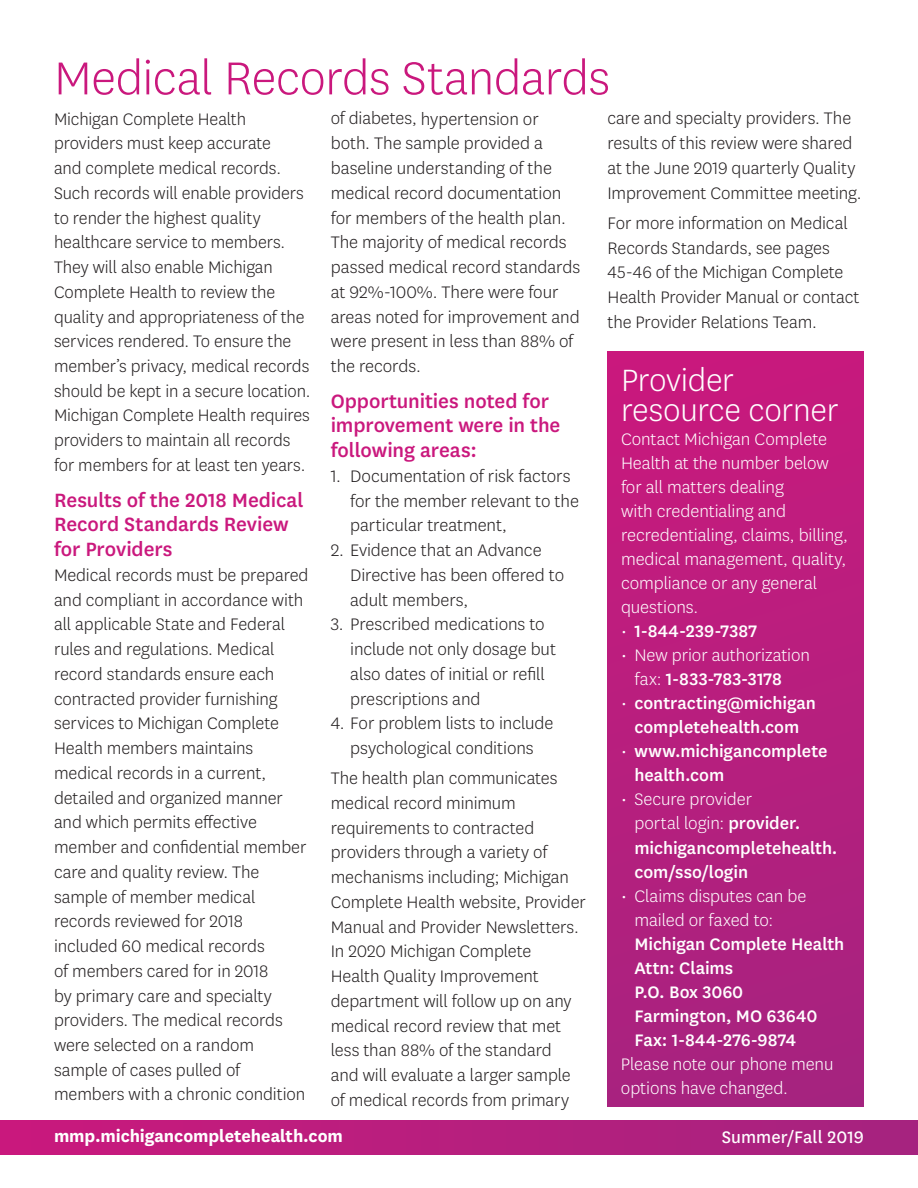
<style>
.page{position:relative;width:918px;height:1188px;background:#fff}
.page>*{position:absolute;margin:0;border:0;box-sizing:border-box;transform-origin:0 0}
.t1{font:300 54px "Centene Sans";letter-spacing:-.01em;color:#ca187d}
.t2{font:300 36px/30px "Centene Sans";letter-spacing:-.01em;color:#fff}
.t3{font:500 22.5px/24.8px "Centene Sans";letter-spacing:-.005em;color:#ca187d}
.t4{font:300 19.5px/24.8px "Centene Sans";letter-spacing:-.005em;color:#231f20}
.t5{font:500 19.5px/24px "Centene Sans";letter-spacing:-.005em;color:#fff}
.t6{font:300 19.5px/24px "Centene Sans";letter-spacing:-.005em;color:#fff}
.t7{font:700 19.5px "Centene Sans";letter-spacing:-.005em;color:#fff}
.t8{font:19.5px "Centene Sans";letter-spacing:.005em;color:#fff}
.s1{font-weight:300}
.s2{font-weight:500}
</style>
<div class="page">
<div style="left:0;top:1120px;width:918px;height:34px;background:linear-gradient(to right,#ca197d,#a5237f)"></div>
<div style="left:608px;top:351px;width:256px;height:756px;background:linear-gradient(to bottom,#c8197d,#a6237f)"></div>
<h2 class="t1" style="left:54px;top:44px;width:558px">Medical Records Standards</h2>
<p class="t4" style="left:54px;top:106px;width:258px">Michigan Complete Health providers must keep accurate<br>and complete medical records.<br>Such records will enable providers to render the highest quality healthcare service to members.<br>They will also enable Michigan<br>Complete Health to review the quality and appropriateness of the services rendered. To ensure the member’s privacy, medical records should be kept in a secure location.<br>Michigan Complete Health requires providers to maintain all records for members for at least ten years.</p>
<h3 class="t3" style="left:54px;top:486px;width:251px">Results of the 2018 Medical<br>Record Standards Review for Providers</h3>
<p class="t4" style="left:54px;top:562px;width:256px">Medical records must be prepared and compliant in accordance with all applicable State and Federal rules and regulations. Medical record standards ensure each contracted provider furnishing services to Michigan Complete<br>Health members maintains medical records in a current, detailed and organized manner and which permits effective member and confidential member care and quality review. The sample of member medical records reviewed for 2018 included 60 medical records<br>of members cared for in 2018<br>by primary care and specialty providers. The medical records were selected on a random sample of cases pulled of members with a chronic condition</p>
<p class="t4" style="left:331px;top:106px;width:251px">of diabetes, hypertension or both. The sample provided a baseline understanding of the medical record documentation for members of the health plan.<br>The majority of medical records passed medical record standards at 92%-100%. There were four areas noted for improvement and were present in less than 88% of the records.</p>
<h3 class="t3" style="left:331px;top:387px;width:231px">Opportunities noted for improvement were in the following areas:</h3>
<p class="t4" style="left:350px;top:463px;width:230px;text-indent:-20px">1. Documentation of risk factors for the member relevant to the particular treatment,</p>
<p class="t4" style="left:350px;top:537px;width:215px;text-indent:-20px">2. Evidence that an Advance<br>Directive has been offered to adult members,</p>
<p class="t4" style="left:350px;top:611px;width:207px;text-indent:-20px">3. Prescribed medications to include not only dosage but also dates of initial or refill prescriptions and</p>
<p class="t4" style="left:331px;top:710px;width:224px;text-align:center">4. For problem lists to include psychological conditions</p>
<p class="t4" style="left:331px;top:765px;width:257px">The health plan communicates medical record minimum requirements to contracted providers through a variety of mechanisms including; Michigan<br>Complete Health website, Provider<br>Manual and Provider Newsletters.<br>In 2020 Michigan Complete<br>Health Quality Improvement department will follow up on any medical record review that met less than 88% of the standard<br>and will evaluate a larger sample of medical records from primary</p>
<p class="t4" style="left:608px;top:106px;width:256px">care and specialty providers. The results of this review were shared at the June 2019 quarterly Quality Improvement Committee meeting.</p>
<p class="t4" style="left:608px;top:210px;width:254px">For more information on Medical<br>Records Standards, see pages<br>45-46 of the Michigan Complete<br>Health Provider Manual or contact the Provider Relations Team.</p>
<h3 class="t2" style="left:621px;top:364px;width:219px">Provider resource corner</h3>
<p class="t6" style="left:621px;top:427px;width:229px">Contact Michigan Complete<br>Health at the number below for all matters dealing<br>with credentialing and recredentialing, claims, billing, medical management, quality, compliance or any general questions.</p>
<p class="t5" style="left:621px;top:618px;width:138px"><span class="s1">•</span> 1-844-239-7387</p>
<p class="t6" style="left:635px;top:643px;width:177px;text-indent:-13px">• New prior authorization fax: <span class="s2">1-833-783-3178</span></p>
<p class="t5" style="left:621px;top:690px;width:196px;text-align:center"><span class="s1">•</span> contracting@michigan completehealth.com</p>
<p class="t5" style="left:635px;top:738px;width:195px;text-indent:-13px"><span class="s1">•</span> www.michigancomplete health.com</p>
<p class="t5" style="left:634px;top:786px;width:205px;text-indent:-13px"><span class="s1">• Secure provider<br>portal login:</span> provider. michigancompletehealth. com/sso/login</p>
<p class="t5" style="left:634px;top:882px;width:211px;text-indent:-13px"><span class="s1">• Claims disputes can be mailed or faxed to:<br></span>Michigan Complete Health<br>Attn: Claims<br>P.O. Box 3060<br>Farmington, MO 63640<br>Fax: 1-844-276-9874</p>
<p class="t6" style="left:621px;top:1051px;width:214px">Please note our phone menu options have changed.</p>
<p class="t7" style="left:54px;top:1122px;width:290px">mmp.michigancompletehealth.com</p>
<p class="t8" style="left:722px;top:1127px;width:144px">Summer/Fall 2019</p>
</div>
